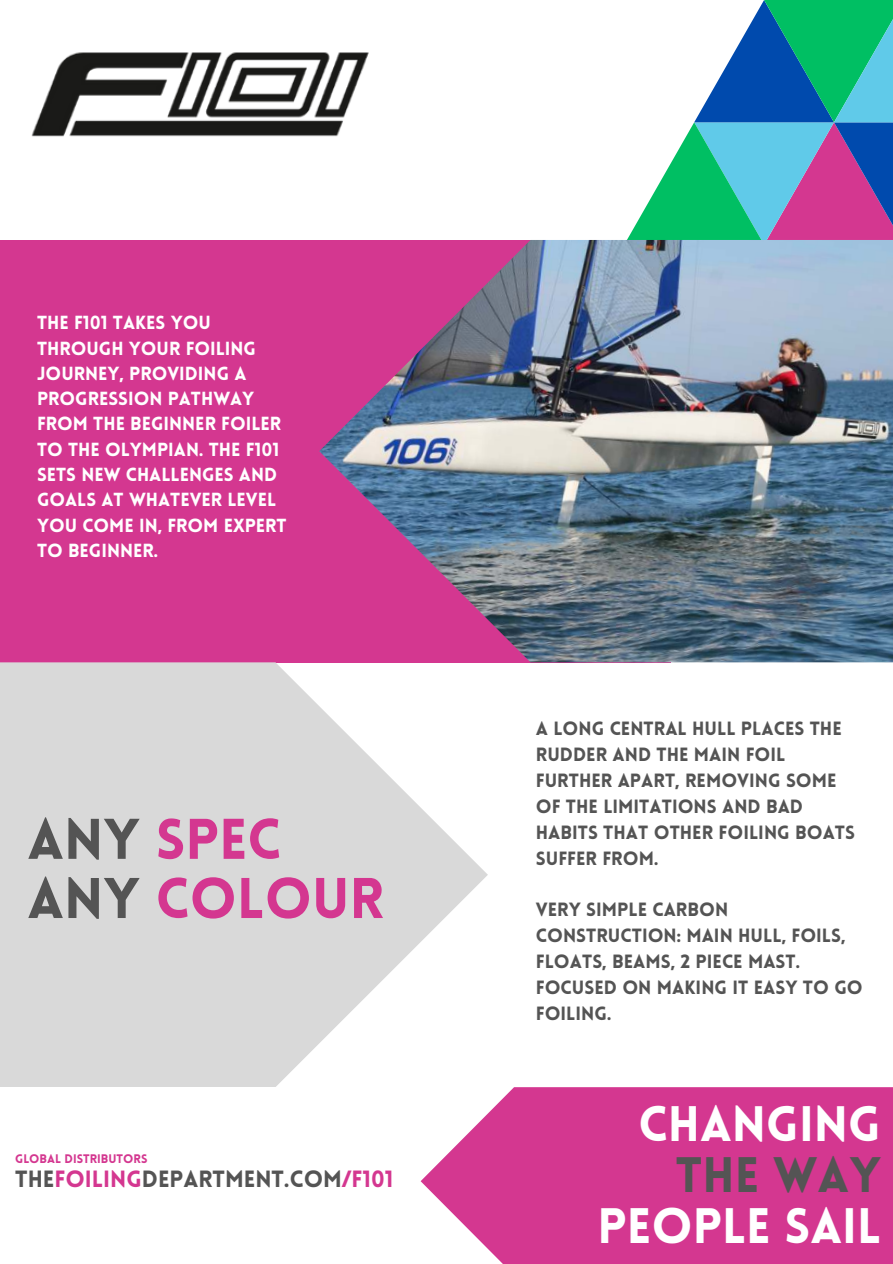
<style>
.page{position:relative;width:893px;height:1264px;background:#fff}
.page>*{position:absolute;margin:0;border:0;box-sizing:border-box;transform-origin:0 0}
.t1{font:900 55.95px/59.1px "Lovelo";color:#d43790}
.t2{font:900 48.75px "Lovelo";color:#fff}
.t3{font:900 48.75px "Lovelo";color:#545454}
.t4{font:900 22.95px "Lovelo";color:#545454}
.t5{font:900 18.75px/25.8px "Lovelo";color:#545454}
.t6{font:900 18.6px/25.2px "Lovelo";color:#fff}
.t7{font:900 12.15px "Lovelo";color:#d43790}
.s1{color:#545454}
.s2{color:#d43790}
</style>
<div class="page">
<svg style="left:627px;top:0;width:265px;height:240px"></svg>
<svg style="left:833px;top:0;width:59px;height:122px;fill:#00bf63"></svg>
<svg style="left:848px;top:137px;width:44px;height:103px;fill:#d43790"></svg>
<div style="left:0;top:240px;width:670px;height:422px;background:#d43790"></div>
<svg style="left:0;top:662px;width:488px;height:425px;fill:#d9d9d9"></svg>
<img style="left:319px;top:240px;width:573px;height:422px">
<img style="left:31px;top:52px;width:338px;height:85px">
<svg style="left:420px;top:1087px;width:472px;height:176px;fill:#d43790"></svg>
<p class="t6" style="left:37px;top:310px;width:251px">THE F101 TAKES YOU<br>THROUGH YOUR FOILING<br>JOURNEY, PROVIDING A<br>PROGRESSION PATHWAY<br>FROM THE BEGINNER FOILER<br>TO THE OLYMPIAN. THE F101<br>SETS NEW CHALLENGES AND<br>GOALS AT WHATEVER LEVEL<br>YOU COME IN, FROM EXPERT<br>TO BEGINNER.</p>
<h1 class="t1" style="left:27px;top:810px;width:358px"><span class="s1">ANY</span> SPEC<br><span class="s1">ANY</span> COLOUR</h1>
<p class="t7" style="left:15px;top:1150px;width:134px">GLOBAL DISTRIBUTORS</p>
<p class="t4" style="left:15px;top:1164px;width:379px">THE<span class="s2">FOILING</span>DEPARTMENT.COM<span class="s2">/F101</span></p>
<p class="t5" style="left:536px;top:716px;width:321px">A LONG CENTRAL HULL PLACES THE<br>RUDDER AND THE MAIN FOIL<br>FURTHER APART, REMOVING SOME<br>OF THE LIMITATIONS AND BAD<br>HABITS THAT OTHER FOILING BOATS<br>SUFFER FROM.</p>
<p class="t5" style="left:536px;top:897px;width:328px">VERY SIMPLE CARBON<br>CONSTRUCTION: MAIN HULL, FOILS,<br>FLOATS, BEAMS, 2 PIECE MAST.<br>FOCUSED ON MAKING IT EASY TO GO<br>FOILING.</p>
<h2 class="t2" style="left:638px;top:1093px;width:244px">CHANGING</h2>
<h2 class="t3" style="left:675px;top:1144px;width:207px">THE WAY</h2>
<h2 class="t2" style="left:597px;top:1195px;width:285px">PEOPLE SAIL</h2>
</div>
